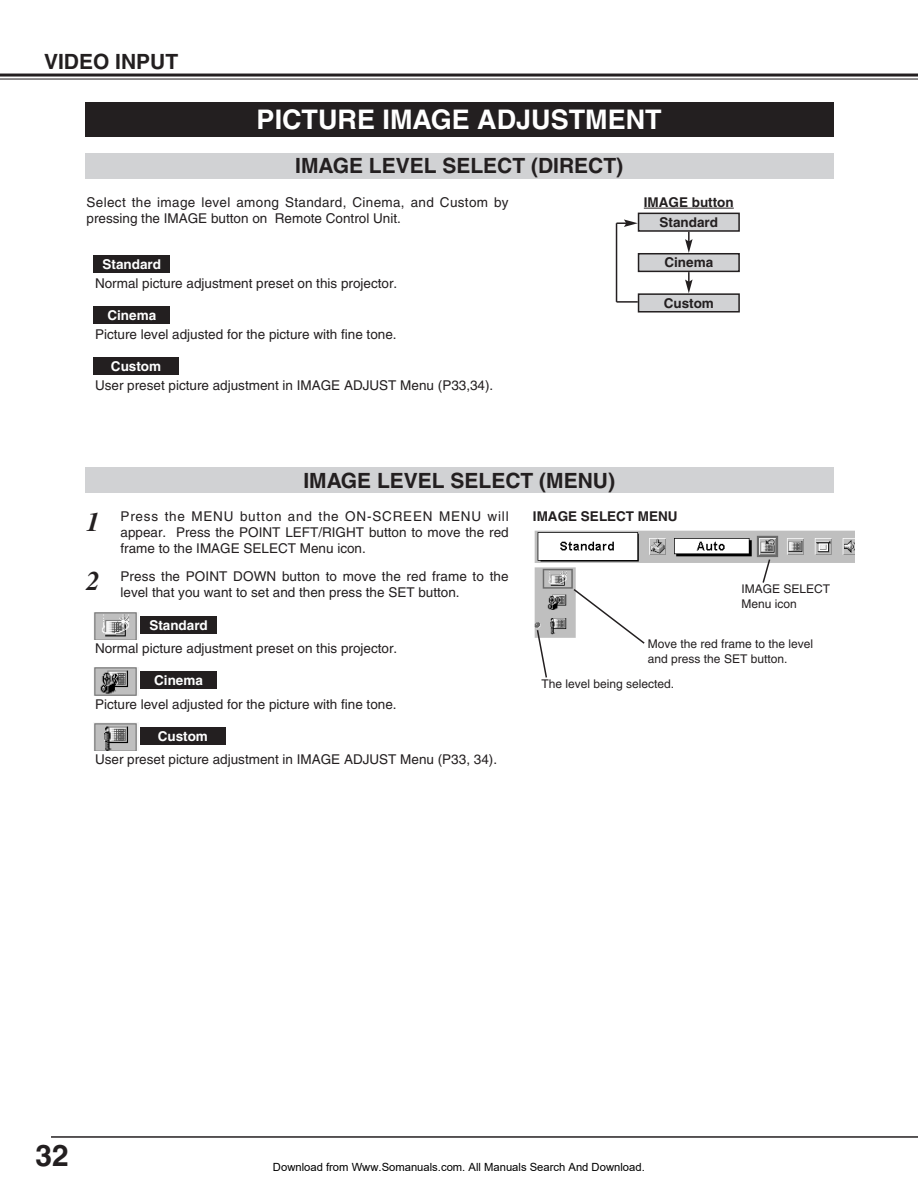
<style>
.page{position:relative;width:918px;height:1188px;background:#fff}
.page>*{position:absolute;margin:0;border:0;box-sizing:border-box;transform-origin:0 0}
.t1{font:700 30px "Helvetica";color:#231f20}
.t2{font:700 27px "Helvetica";color:#fff}
.t3{font:italic 700 27px "Times";color:#231f20}
.t4{font:700 21px "Helvetica";color:#231f20}
.t5{font:13.5px/15.8px "Helvetica";color:#231f20;text-align:justify}
.t6{font:13.5px/15.8px "Helvetica";letter-spacing:.025em;color:#231f20}
.t7{font:700 13.5px/20px "Helvetica";color:#231f20;text-align:center}
.t8{font:700 13.5px "Helvetica";color:#fff}
.t9{font:12px/15px "Helvetica";color:#231f20}
.t10{font:11.25px "Arial";color:#000}
.s1{font-family:"Times";font-weight:700;font-style:italic;font-size:27px}
</style>
<div class="page">
<hr style="left:0;top:74px;width:918px;height:3px;background:#231f20">
<hr style="left:0;top:79px;width:918px;height:1px;background:#231f20">
<hr style="left:51px;top:1136px;width:867px;height:2px;background:#231f20">
<div style="left:85px;top:102px;width:748px;height:34px;background:#231f20"></div>
<div style="left:85px;top:468px;width:748px;height:25px;background:#d1d2d4"></div>
<img style="left:534px;top:530px;width:320px;height:108px">
<svg style="left:572px;top:587px;width:74px;height:57px"></svg>
<svg style="left:761px;top:558px;width:10px;height:26px"></svg>
<div style="left:85px;top:153px;width:748px;height:26px;background:#d1d2d4"></div>
<div style="left:94px;top:255px;width:76px;height:17px;background:#231f20"></div>
<div style="left:94px;top:306px;width:76px;height:17px;background:#231f20"></div>
<svg style="left:536px;top:628px;width:12px;height:50px"></svg>
<div style="left:140px;top:617px;width:77px;height:17px;background:#231f20"></div>
<div style="left:140px;top:672px;width:77px;height:17px;background:#231f20"></div>
<div style="left:140px;top:727px;width:85px;height:17px;background:#231f20"></div>
<img style="left:94px;top:612px;width:43px;height:28px">
<img style="left:94px;top:668px;width:43px;height:27px">
<img style="left:94px;top:723px;width:43px;height:27px">
<div style="left:94px;top:357px;width:85px;height:17px;background:#231f20"></div>
<hr style="left:644px;top:208px;width:90px;height:1px;background:#231f20">
<div style="left:639px;top:213px;width:100px;height:18px;background:#d1d2d4"></div>
<div style="left:638px;top:213px;width:102px;height:19px;border:2px solid #231f20"></div>
<div style="left:639px;top:254px;width:100px;height:17px;background:#d1d2d4"></div>
<div style="left:638px;top:253px;width:102px;height:19px;border:2px solid #231f20"></div>
<svg style="left:685px;top:232px;width:8px;height:21px"></svg>
<hr style="left:616px;top:223px;width:1px;height:79px;background:#231f20">
<svg style="left:617px;top:219px;width:21px;height:8px"></svg>
<div style="left:639px;top:294px;width:100px;height:18px;background:#d1d2d4"></div>
<div style="left:638px;top:293px;width:102px;height:20px;border:2px solid #231f20"></div>
<svg style="left:685px;top:272px;width:8px;height:21px"></svg>
<hr style="left:617px;top:301px;width:21px;height:2px;background:#231f20">
<h3 class="t4" style="left:44px;top:53px;width:136px">VIDEO INPUT</h3>
<h2 class="t2" style="left:257px;top:110px;width:407px">PICTURE IMAGE ADJUSTMENT</h2>
<h3 class="t4" style="left:295px;top:158px;width:329px">IMAGE LEVEL SELECT (DIRECT)</h3>
<p class="t6" style="left:87px;top:195px;width:424px">Select the image level among Standard, Cinema, and Custom by pressing the IMAGE button on Remote Control Unit.</p>
<p class="t8" style="left:103px;top:259px;width:60px">Standard</p>
<p class="t5" style="left:95px;top:276px;width:304px">Normal picture adjustment preset on this projector.</p>
<p class="t8" style="left:107px;top:310px;width:50px">Cinema</p>
<p class="t5" style="left:95px;top:327px;width:303px">Picture level adjusted for the picture with fine tone.</p>
<p class="t8" style="left:111px;top:361px;width:52px">Custom</p>
<p class="t5" style="left:95px;top:378px;width:400px">User preset picture adjustment in IMAGE ADJUST Menu (P33,34).</p>
<p class="t7" style="left:644px;top:193px;width:91px">IMAGE button<br>Standard</p>
<p class="t7" style="left:664px;top:254px;width:50px">Cinema</p>
<p class="t7" style="left:664px;top:294px;width:52px">Custom</p>
<h2 class="t3" style="left:87px;top:512px;width:15px">1</h2>
<h3 class="t4" style="left:303px;top:473px;width:313px">IMAGE LEVEL SELECT (MENU)</h3>
<p class="t5" style="left:121px;top:510px;width:390px">Press the MENU button and the ON-SCREEN MENU will appear. Press the POINT LEFT/RIGHT button to move the red frame to the IMAGE SELECT Menu icon.</p>
<p class="t7" style="left:533px;top:508px;width:146px">IMAGE SELECT MENU</p>
<p class="t5" style="left:121px;top:570px;width:390px;text-indent:-34px"><span class="s1">2</span> Press the POINT DOWN button to move the red frame to the level that you want to set and then press the SET button.</p>
<p class="t8" style="left:149px;top:620px;width:60px">Standard</p>
<p class="t9" style="left:741px;top:582px;width:90px">IMAGE SELECT<br>Menu icon</p>
<p class="t5" style="left:95px;top:642px;width:304px">Normal picture adjustment preset on this projector.</p>
<p class="t8" style="left:154px;top:676px;width:50px">Cinema</p>
<p class="t5" style="left:95px;top:697px;width:303px">Picture level adjusted for the picture with fine tone.</p>
<p class="t8" style="left:158px;top:731px;width:52px">Custom</p>
<p class="t5" style="left:95px;top:752px;width:404px">User preset picture adjustment in IMAGE ADJUST Menu (P33, 34).</p>
<p class="t9" style="left:648px;top:638px;width:167px">Move the red frame to the level and press the SET button.</p>
<p class="t9" style="left:542px;top:678px;width:134px">The level being selected.</p>
<h1 class="t1" style="left:36px;top:1145px;width:35px">32</h1>
<p class="t10" style="left:273px;top:1160px;width:373px">Download from Www.Somanuals.com. All Manuals Search And Download.</p>
</div>
